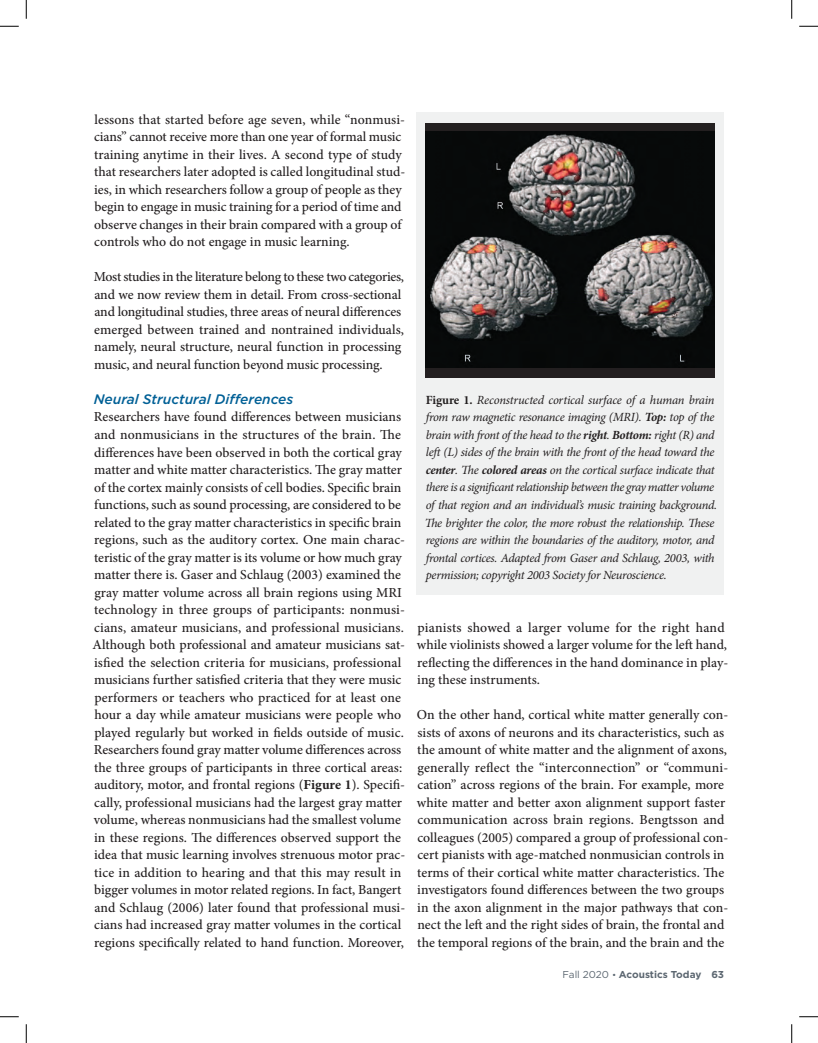
<style>
.page{position:relative;width:818px;height:1043px;background:#fff}
.page>*{position:absolute;margin:0;border:0;box-sizing:border-box;transform-origin:0 0}
.t1{font:500 13.75px/17.5px "Minion Pro";color:#231f20}
.t2{font:italic 500 13.75px "Gotham";color:#016096}
.t3{font:italic 12.5px/17.5px "Minion Pro";letter-spacing:-.03em;color:#231f20}
.t4{font:700 10px "Gotham";color:#5c6771}
.s1{font-weight:700}
.s2{font-weight:700;font-style:normal}
.s3{font-weight:400}
.s4{font-weight:400;font-size:8.75px}
</style>
<div class="page">
<div style="left:416px;top:112px;width:308px;height:483px;background:#f0f1f1"></div>
<div style="left:425px;top:123px;width:289px;height:254px;background:#231f20"></div>
<img style="left:425px;top:131px;width:289px;height:236px">
<svg style="left:0;top:25px;width:19px;height:2px"></svg>
<svg style="left:799px;top:25px;width:19px;height:2px"></svg>
<svg style="left:0;top:1016px;width:19px;height:1px"></svg>
<svg style="left:799px;top:1016px;width:19px;height:1px"></svg>
<svg style="left:25px;top:0;width:2px;height:19px"></svg>
<svg style="left:25px;top:1024px;width:2px;height:18px"></svg>
<svg style="left:791px;top:0;width:1px;height:19px"></svg>
<svg style="left:791px;top:1024px;width:1px;height:18px"></svg>
<p class="t1" style="left:94px;top:111px;width:312px">lessons that started before age seven, while “nonmusi&shy;cians” cannot receive more than one year of formal music training anytime in their lives. A second type of study that researchers later adopted is called longitudinal stud&shy;ies, in which researchers follow a group of people as they begin to engage in music training for a period of time and observe changes in their brain compared with a group of controls who do not engage in music learning.</p>
<p class="t1" style="left:94px;top:268px;width:312px">Most studies in the literature belong to these two categories, and we now review them in detail. From cross-sectional and longitudinal studies, three areas of neural differences emerged between trained and nontrained individuals, namely, neural structure, neural function in processing music, and neural function beyond music processing.</p>
<p class="t2" style="left:94px;top:390px;width:201px">Neural Structural Differences</p>
<p class="t1" style="left:93px;top:408px;width:314px">Researchers have found differences between musicians and nonmusicians in the structures of the brain. The differences have been observed in both the cortical gray matter and white matter characteristics. The gray matter of the cortex mainly consists of cell bodies. Specific brain functions, such as sound processing, are considered to be related to the gray matter characteristics in specific brain regions, such as the auditory cortex. One main charac&shy;teristic of the gray matter is its volume or how much gray matter there is. Gaser and Schlaug (2003) examined the gray matter volume across all brain regions using MRI technology in three groups of participants: nonmusi&shy;cians, amateur musicians, and professional musicians.<br>Although both professional and amateur musicians sat&shy;isfied the selection criteria for musicians, professional musicians further satisfied criteria that they were music performers or teachers who practiced for at least one hour a day while amateur musicians were people who played regularly but worked in fields outside of music.<br>Researchers found gray matter volume differences across the three groups of participants in three cortical areas: auditory, motor, and frontal regions (<span class="s1">Figure 1</span>). Specifi&shy;cally, professional musicians had the largest gray matter volume, whereas nonmusicians had the smallest volume in these regions. The differences observed support the idea that music learning involves strenuous motor prac&shy;tice in addition to hearing and that this may result in bigger volumes in motor related regions. In fact, Bangert and Schlaug (2006) later found that professional musi&shy;cians had increased gray matter volumes in the cortical regions specifically related to hand function. Moreover,</p>
<p class="t3" style="left:424px;top:391px;width:294px"><span class="s2">Figure 1.</span> Reconstructed cortical surface of a human brain from raw magnetic resonance imaging (MRI). <span class="s1">Top:</span> top of the brain with front of the head to the <span class="s1">right</span>. <span class="s1">Bottom:</span> right (R) and left (L) sides of the brain with the front of the head toward the <span class="s1">center</span>. The <span class="s1">colored areas</span> on the cortical surface indicate that there is a significant relationship between the gray matter volume of that region and an individual’s music training background.<br>The brighter the color, the more robust the relationship. These regions are within the boundaries of the auditory, motor, and frontal cortices. Adapted from Gaser and Schlaug, 2003, with permission; copyright 2003 Society for Neuroscience.</p>
<p class="t1" style="left:417px;top:618px;width:313px">pianists showed a larger volume for the right hand while violinists showed a larger volume for the left hand, reflecting the differences in the hand dominance in play&shy;ing these instruments.</p>
<p class="t1" style="left:417px;top:706px;width:313px">On the other hand, cortical white matter generally con&shy;sists of axons of neurons and its characteristics, such as the amount of white matter and the alignment of axons, generally reflect the “interconnection” or “communi&shy;cation” across regions of the brain. For example, more white matter and better axon alignment support faster communication across brain regions. Bengtsson and colleagues (2005) compared a group of professional con&shy;cert pianists with age-matched nonmusician controls in terms of their cortical white matter characteristics. The investigators found differences between the two groups in the axon alignment in the major pathways that con&shy;nect the left and the right sides of brain, the frontal and the temporal regions of the brain, and the brain and the</p>
<p class="t4" style="left:562px;top:968px;width:163px"><span class="s3">Fall 2020</span> <span class="s4">•</span> Acoustics Today 63</p>
</div>
